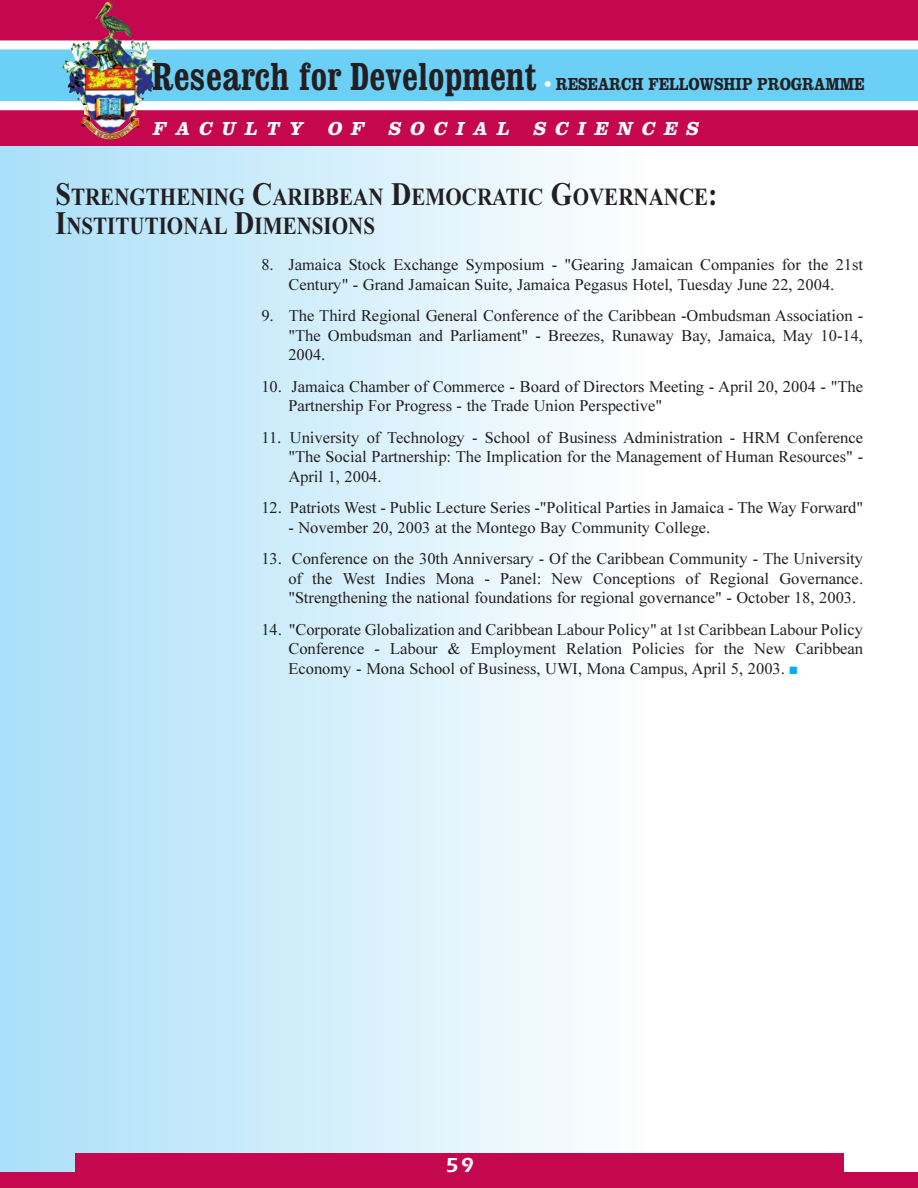
<style>
.page{position:relative;width:918px;height:1188px;background:#fff}
.page>*{position:absolute;margin:0;border:0;box-sizing:border-box;transform-origin:0 0}
.t1{font:39px "TTE9 AO00";color:#231f20;scale:.95 1}
.t2{font:24.75px/28.5px "TTEA5 O00";color:#231f20;scale:.85 1}
.t3{font:21px "TTEBAO00";color:#fff}
.t4{font:italic 19.5px "TTEB6 O00";color:#fff;scale:.95 1}
.t5{font:18px "TTEB6 O00";color:#231f20;scale:.8 1}
.t6{font:16.5px/19.5px "TTEBDO00";color:#231f20;text-align:justify}
.s1{font-family:"TTEB2 O00";color:#fff}
.s2{font-size:33px}
.s3{font-family:"TTEC1 O00";font-size:10.5px;color:#00aeef}
</style>
<div class="page">
<div style="left:0;top:144px;width:8px;height:1044px;background:#aae0f9"></div>
<div style="left:5px;top:144px;width:12px;height:1044px;background:#abe0f9"></div>
<div style="left:14px;top:144px;width:11px;height:1044px;background:#ace1f9"></div>
<div style="left:22px;top:144px;width:12px;height:1044px;background:#ade1f9"></div>
<div style="left:31px;top:144px;width:11px;height:1044px;background:#aee1f9"></div>
<div style="left:39px;top:144px;width:11px;height:1044px;background:#b0e2f9"></div>
<div style="left:47px;top:144px;width:12px;height:1044px;background:#b1e2f9"></div>
<div style="left:56px;top:144px;width:11px;height:1044px;background:#b2e2f9"></div>
<div style="left:64px;top:144px;width:12px;height:1044px;background:#b3e3f9"></div>
<div style="left:73px;top:144px;width:11px;height:1044px;background:#b4e3f9"></div>
<div style="left:81px;top:144px;width:11px;height:1044px;background:#b5e3f9"></div>
<div style="left:89px;top:144px;width:12px;height:1044px;background:#b6e4f9"></div>
<div style="left:98px;top:144px;width:11px;height:1044px;background:#b7e4f9"></div>
<div style="left:106px;top:144px;width:12px;height:1044px;background:#b9e5fa"></div>
<div style="left:115px;top:144px;width:11px;height:1044px;background:#bae5fa"></div>
<div style="left:123px;top:144px;width:11px;height:1044px;background:#bbe5fa"></div>
<div style="left:131px;top:144px;width:12px;height:1044px;background:#bce6fa"></div>
<div style="left:140px;top:144px;width:11px;height:1044px;background:#bde6fa"></div>
<div style="left:148px;top:144px;width:12px;height:1044px;background:#bee7fa"></div>
<div style="left:157px;top:144px;width:11px;height:1044px;background:#bfe7fa"></div>
<div style="left:165px;top:144px;width:11px;height:1044px;background:#c0e7fa"></div>
<div style="left:173px;top:144px;width:12px;height:1044px;background:#c1e8fa"></div>
<div style="left:182px;top:144px;width:11px;height:1044px;background:#c2e8fa"></div>
<div style="left:190px;top:144px;width:12px;height:1044px;background:#c3e9fa"></div>
<div style="left:199px;top:144px;width:11px;height:1044px;background:#c4e9fa"></div>
<div style="left:207px;top:144px;width:11px;height:1044px;background:#c5e9fa"></div>
<div style="left:215px;top:144px;width:12px;height:1044px;background:#c6eafa"></div>
<div style="left:224px;top:144px;width:11px;height:1044px;background:#c7eafa"></div>
<div style="left:232px;top:144px;width:12px;height:1044px;background:#c8ebfa"></div>
<div style="left:241px;top:144px;width:11px;height:1044px;background:#caebfb"></div>
<div style="left:249px;top:144px;width:12px;height:1044px;background:#cbebfb"></div>
<div style="left:258px;top:144px;width:11px;height:1044px;background:#ccecfb"></div>
<div style="left:266px;top:144px;width:11px;height:1044px;background:#cdecfb"></div>
<div style="left:274px;top:144px;width:12px;height:1044px;background:#ceedfb"></div>
<div style="left:283px;top:144px;width:11px;height:1044px;background:#cfedfb"></div>
<div style="left:291px;top:144px;width:12px;height:1044px;background:#d0edfb"></div>
<div style="left:300px;top:144px;width:11px;height:1044px;background:#d1eefb"></div>
<div style="left:308px;top:144px;width:11px;height:1044px;background:#d2eefb"></div>
<div style="left:316px;top:144px;width:12px;height:1044px;background:#d3effb"></div>
<div style="left:325px;top:144px;width:11px;height:1044px;background:#d4effb"></div>
<div style="left:333px;top:144px;width:12px;height:1044px;background:#d5effb"></div>
<div style="left:342px;top:144px;width:11px;height:1044px;background:#d6f0fb"></div>
<div style="left:350px;top:144px;width:11px;height:1044px;background:#d7f0fb"></div>
<div style="left:358px;top:144px;width:12px;height:1044px;background:#d8f1fb"></div>
<div style="left:367px;top:144px;width:11px;height:1044px;background:#d9f1fb"></div>
<div style="left:375px;top:144px;width:12px;height:1044px;background:#dbf2fc"></div>
<div style="left:384px;top:144px;width:11px;height:1044px;background:#dcf2fc"></div>
<div style="left:392px;top:144px;width:11px;height:1044px;background:#ddf2fc"></div>
<div style="left:400px;top:144px;width:12px;height:1044px;background:#def3fc"></div>
<div style="left:409px;top:144px;width:11px;height:1044px;background:#dff3fc"></div>
<div style="left:417px;top:144px;width:12px;height:1044px;background:#e0f4fc"></div>
<div style="left:426px;top:144px;width:11px;height:1044px;background:#e1f4fc"></div>
<div style="left:434px;top:144px;width:11px;height:1044px;background:#e2f4fc"></div>
<div style="left:442px;top:144px;width:12px;height:1044px;background:#e4f5fc"></div>
<div style="left:451px;top:144px;width:11px;height:1044px;background:#e5f5fc"></div>
<div style="left:459px;top:144px;width:12px;height:1044px;background:#e6f6fc"></div>
<div style="left:468px;top:144px;width:11px;height:1044px;background:#e7f6fd"></div>
<div style="left:476px;top:144px;width:11px;height:1044px;background:#e8f6fd"></div>
<div style="left:484px;top:144px;width:12px;height:1044px;background:#e9f7fd"></div>
<div style="left:493px;top:144px;width:11px;height:1044px;background:#eaf7fd"></div>
<div style="left:501px;top:144px;width:12px;height:1044px;background:#ebf8fd"></div>
<div style="left:510px;top:144px;width:11px;height:1044px;background:#edf8fd"></div>
<div style="left:518px;top:144px;width:11px;height:1044px;background:#eef8fd"></div>
<div style="left:526px;top:144px;width:12px;height:1044px;background:#eff9fd"></div>
<div style="left:535px;top:144px;width:11px;height:1044px;background:#f0f9fd"></div>
<div style="left:543px;top:144px;width:12px;height:1044px;background:#f1fafd"></div>
<div style="left:552px;top:144px;width:11px;height:1044px;background:#f2fafd"></div>
<div style="left:560px;top:144px;width:11px;height:1044px;background:#f3fafe"></div>
<div style="left:568px;top:144px;width:12px;height:1044px;background:#f4fbfe"></div>
<div style="left:577px;top:144px;width:11px;height:1044px;background:#f6fbfe"></div>
<div style="left:585px;top:144px;width:12px;height:1044px;background:#f7fcfe"></div>
<div style="left:594px;top:144px;width:11px;height:1044px;background:#f8fcfe"></div>
<div style="left:602px;top:144px;width:11px;height:1044px;background:#f9fcfe"></div>
<div style="left:610px;top:144px;width:12px;height:1044px;background:#fafdfe"></div>
<div style="left:619px;top:144px;width:11px;height:1044px;background:#fbfdfe"></div>
<div style="left:0;top:0;width:918px;height:145px;background:#c50750"></div>
<div style="left:0;top:45px;width:918px;height:56px;background:#6bcff6"></div>
<div style="left:0;top:40px;width:918px;height:9px;background:#fff"></div>
<div style="left:0;top:101px;width:918px;height:9px;background:#fff"></div>
<img style="left:61px;top:1px;width:96px;height:131px">
<div style="left:0;top:1173px;width:918px;height:15px;background:#c50750"></div>
<div style="left:76px;top:1154px;width:768px;height:23px;background:#c50750"></div>
<h1 class="t1" style="left:152px;top:63px;width:406px">Research for Development</h1>
<p class="t4" style="left:152px;top:122px;width:579px">FACULTY OF SOCIAL SCIENCES</p>
<p class="t5" style="left:543px;top:78px;width:403px"><span class="s1">•</span> RESEARCH FELLOWSHIP PROGRAMME</p>
<h2 class="t2" style="left:56px;top:185px;width:780px"><span class="s2">S</span>TRENGTHENING <span class="s2">C</span>ARIBBEAN <span class="s2">D</span>EMOCRATIC <span class="s2">G</span>OVERNANCE<span class="s2">:<br>I</span>NSTITUTIONAL <span class="s2">D</span>IMENSIONS</h2>
<p class="t6" style="left:261px;top:256px;width:603px;text-align:center">8. Jamaica Stock Exchange Symposium - "Gearing Jamaican Companies for the 21st<br>Century" - Grand Jamaican Suite, Jamaica Pegasus Hotel, Tuesday June 22, 2004.</p>
<p class="t6" style="left:288px;top:307px;width:576px;text-indent:-27px">9. The Third Regional General Conference of the Caribbean -Ombudsman Association - "The Ombudsman and Parliament" - Breezes, Runaway Bay, Jamaica, May 10-14, 2004.</p>
<p class="t6" style="left:288px;top:378px;width:576px;text-indent:-27px">10. Jamaica Chamber of Commerce - Board of Directors Meeting - April 20, 2004 - "The<br>Partnership For Progress - the Trade Union Perspective"</p>
<p class="t6" style="left:288px;top:429px;width:576px;text-indent:-27px">11. University of Technology - School of Business Administration - HRM Conference "The Social Partnership: The Implication for the Management of Human Resources" - April 1, 2004.</p>
<p class="t6" style="left:261px;top:499px;width:603px">12. Patriots West - Public Lecture Series -"Political Parties in Jamaica - The Way Forward"</p>
<p class="t6" style="left:288px;top:519px;width:424px">- November 20, 2003 at the Montego Bay Community College.</p>
<p class="t6" style="left:288px;top:550px;width:576px;text-indent:-27px">13. Conference on the 30th Anniversary - Of the Caribbean Community - The University of the West Indies Mona - Panel: New Conceptions of Regional Governance. "Strengthening the national foundations for regional governance" - October 18, 2003.</p>
<p class="t6" style="left:288px;top:621px;width:576px;text-indent:-27px">14. "Corporate Globalization and Caribbean Labour Policy" at 1st Caribbean Labour Policy Conference - Labour &amp; Employment Relation Policies for the New Caribbean Economy - Mona School of Business, UWI, Mona Campus, April 5, 2003. <span class="s3">■</span></p>
<p class="t3" style="left:446px;top:1158px;width:30px">59</p>
</div>
